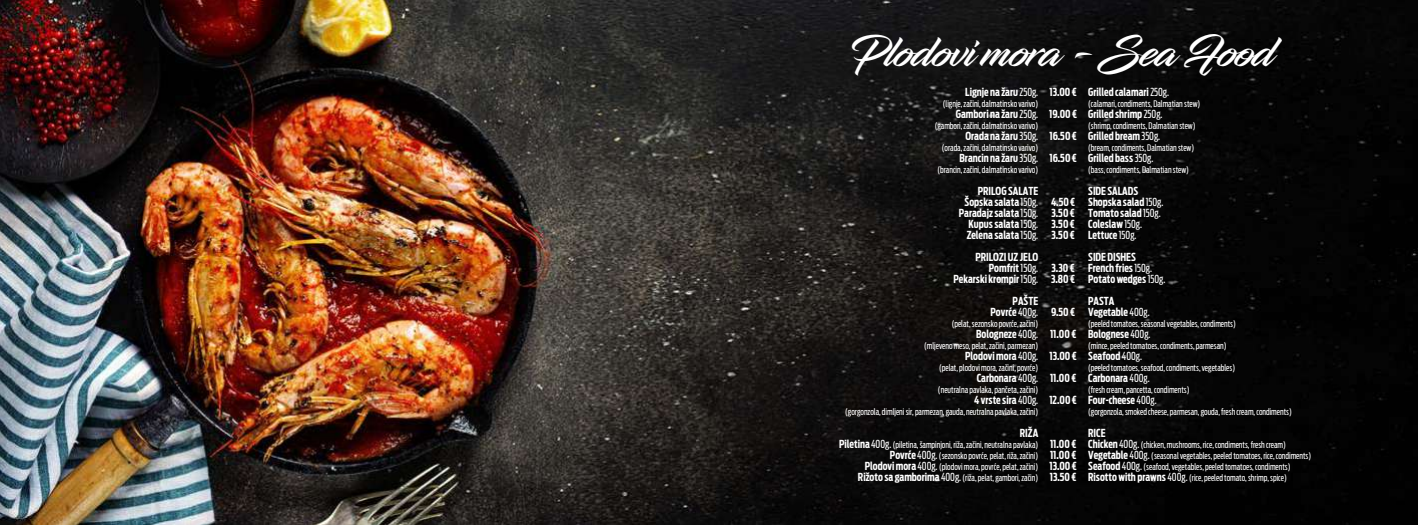
<style>
.page{position:relative;width:1418px;height:525px;background:#fff}
.page>*{position:absolute;margin:0;border:0;box-sizing:border-box;transform-origin:0 0}
.t1{font:43px "Infinite Stroke Bolder";letter-spacing:-.02em;color:#fff}
.t2{font:700 11px/11px "Antenna Extra Cond";color:#fff}
.t3{font:9px/11px "Antenna Extra Cond";color:#fff;text-align:right}
.s1{font-weight:400}
.s2{font-weight:700;font-size:11px}
.s3{font-size:11px}
</style>
<div class="page">
<img style="left:0;top:0;width:700px;height:524px">
<img style="left:700px;top:0;width:717px;height:524px">
<h1 class="t1" style="left:849px;top:26px;width:429px">Plodovi mora - Sea Food</h1>
<p class="t2" style="left:965px;top:86px;width:74px">Lignje na žaru <span class="s1">250g.</span></p>
<p class="t3" style="left:942px;top:98px;width:97px">(lignje, začini, dalmatinsko varivo)</p>
<p class="t2" style="left:955px;top:108px;width:84px">Gambori na žaru <span class="s1">250g.</span></p>
<p class="t3" style="left:934px;top:120px;width:105px">(gambori, začini, dalmatinsko varivo)</p>
<p class="t2" style="left:965px;top:130px;width:74px">Orada na žaru <span class="s1">350g.</span></p>
<p class="t3" style="left:941px;top:142px;width:98px">(orada, začini, dalmatinsko varivo)</p>
<p class="t2" style="left:959px;top:152px;width:80px">Brancin na žaru <span class="s1">350g.</span></p>
<p class="t3" style="left:937px;top:164px;width:102px">(brancin, začini, dalmatinsko varivo)</p>
<p class="t2" style="left:958px;top:185px;width:81px;text-align:right">PRILOG SALATE<br>Šopska salata <span class="s1">150g.<br></span>Paradajz salata <span class="s1">150g.<br></span>Kupus salata <span class="s1">150g.<br></span>Zelena salata <span class="s1">150g.</span></p>
<p class="t2" style="left:953px;top:251px;width:86px;text-align:right">PRILOZI UZ JELO<br>Pomfrit <span class="s1">150g.<br></span>Pekarski krompir <span class="s1">150g.</span></p>
<p class="t2" style="left:990px;top:295px;width:49px;text-align:right">PAŠTE<br>Povrće <span class="s1">400g.</span></p>
<p class="t3" style="left:951px;top:318px;width:88px">(pelat, sezonsko povrće, začini)</p>
<p class="t2" style="left:976px;top:328px;width:64px">Bologneze <span class="s1">400g.</span></p>
<p class="t3" style="left:924px;top:340px;width:116px">(mljeveno meso, pelat, začini, parmezan)</p>
<p class="t2" style="left:965px;top:350px;width:75px">Plodovi mora <span class="s1">400g.</span></p>
<p class="t3" style="left:939px;top:362px;width:101px">(pelat, plodovi mora, začini, povrće)</p>
<p class="t2" style="left:976px;top:372px;width:63px">Carbonara <span class="s1">400g.</span></p>
<p class="t3" style="left:938px;top:384px;width:102px">(neutralna pavlaka, pančeta, začini)</p>
<p class="t2" style="left:974px;top:394px;width:65px">4 vrste sira <span class="s1">400g.</span></p>
<p class="t3" style="left:845px;top:406px;width:195px">(gorgonzola, dimljeni sir, parmezan, gauda, neutralna pavlaka, začini)</p>
<p class="t2" style="left:1019px;top:427px;width:20px">RIŽA</p>
<p class="t3" style="left:839px;top:439px;width:200px"><span class="s2">Piletina</span><span class="s3">400g.</span> (piletina, šampinjoni, riža, začini, neutralna pavlaka)<br><span class="s2">Povrće</span><span class="s3">400g.</span> (sezonsko povrće, pelat, riža, začini)<br><span class="s2">Plodovi mora</span><span class="s3">400g.</span> (plodovi mora, povrće, pelat, začini)<br><span class="s2">Rižoto sa gamborima</span> <span class="s3">400g.</span> (riža, pelat, gambori, začin)</p>
<p class="t2" style="left:1049px;top:81px;width:30px;line-height:22px;text-align:justify">13.00 € 19.00 € 16.50 € 16.50 €</p>
<p class="t2" style="left:1051px;top:196px;width:26px;text-align:justify">4.50 € 3.50 € 3.50 € 3.50 €</p>
<p class="t2" style="left:1051px;top:262px;width:25px">3.30 €<br>3.80 €</p>
<p class="t2" style="left:1049px;top:301px;width:29px;line-height:22px">9.50 €<br>11.00 €<br>13.00 €<br>11.00 €<br>12.00 €</p>
<p class="t2" style="left:1049px;top:438px;width:29px;text-align:justify">11.00 € 11.00 € 13.00 € 13.50 €</p>
<p class="t2" style="left:1088px;top:86px;width:82px">Grilled calamari <span class="s1">250g.</span></p>
<p class="t3" style="left:1088px;top:98px;width:114px">(calamari, condiments, Dalmatian stew)</p>
<p class="t2" style="left:1088px;top:108px;width:76px">Grilled shrimp <span class="s1">250g.</span></p>
<p class="t3" style="left:1088px;top:120px;width:109px">(shrimp, condiments, Dalmatian stew)</p>
<p class="t2" style="left:1088px;top:130px;width:74px">Grilled bream <span class="s1">350g.</span></p>
<p class="t3" style="left:1088px;top:142px;width:108px">(bream, condiments, Dalmatian stew)</p>
<p class="t2" style="left:1088px;top:152px;width:67px">Grilled bass <span class="s1">350g.</span></p>
<p class="t3" style="left:1088px;top:164px;width:102px">(bass, condiments, Dalmatian stew)</p>
<p class="t2" style="left:1088px;top:185px;width:77px">SIDE SALADS<br>Shopska salad <span class="s1">150g.<br></span>Tomato salad <span class="s1">150g.<br></span>Coleslaw <span class="s1">150g.<br></span>Lettuce <span class="s1">150g.</span></p>
<p class="t2" style="left:1088px;top:251px;width:79px">SIDE DISHES<br>French fries <span class="s1">150g.<br></span>Potato wedges <span class="s1">150g.</span></p>
<p class="t2" style="left:1088px;top:295px;width:63px">PASTA<br>Vegetable <span class="s1">400g.</span></p>
<p class="t3" style="left:1088px;top:318px;width:149px">(peeled tomatoes, seasonal vegetables, condiments)</p>
<p class="t2" style="left:1088px;top:328px;width:64px">Bolognese <span class="s1">400g.</span></p>
<p class="t3" style="left:1088px;top:340px;width:140px">(mince, peeled tomatoes, condiments, parmesan)</p>
<p class="t2" style="left:1088px;top:350px;width:55px">Seafood <span class="s1">400g.</span></p>
<p class="t3" style="left:1088px;top:362px;width:148px">(peeled tomatoes, seafood, condiments, vegetables)</p>
<p class="t2" style="left:1088px;top:372px;width:63px">Carbonara <span class="s1">400g.</span></p>
<p class="t3" style="left:1088px;top:384px;width:103px">(fresh cream, pancetta, condiments)</p>
<p class="t2" style="left:1088px;top:394px;width:70px">Four-cheese <span class="s1">400g.</span></p>
<p class="t3" style="left:1088px;top:406px;width:205px">(gorgonzola, smoked cheese, parmesan, gouda, fresh cream, condiments)</p>
<p class="t2" style="left:1088px;top:427px;width:19px">RICE</p>
<p class="t3" style="left:1088px;top:439px;width:225px;text-align:left"><span class="s2">Chicken</span><span class="s3">400g.</span> (chicken, mushrooms, rice, condiments, fresh cream)<br><span class="s2">Vegetable</span> <span class="s3">400g.</span> (seasonal vegetables, peeled tomatoes, rice, condiments)<br><span class="s2">Seafood</span> <span class="s3">400g.</span> (seafood, vegetables, peeled tomatoes, condiments)<br><span class="s2">Risotto with prawns</span> <span class="s3">400g.</span> (rice, peeled tomato, shrimp, spice)</p>
</div>
